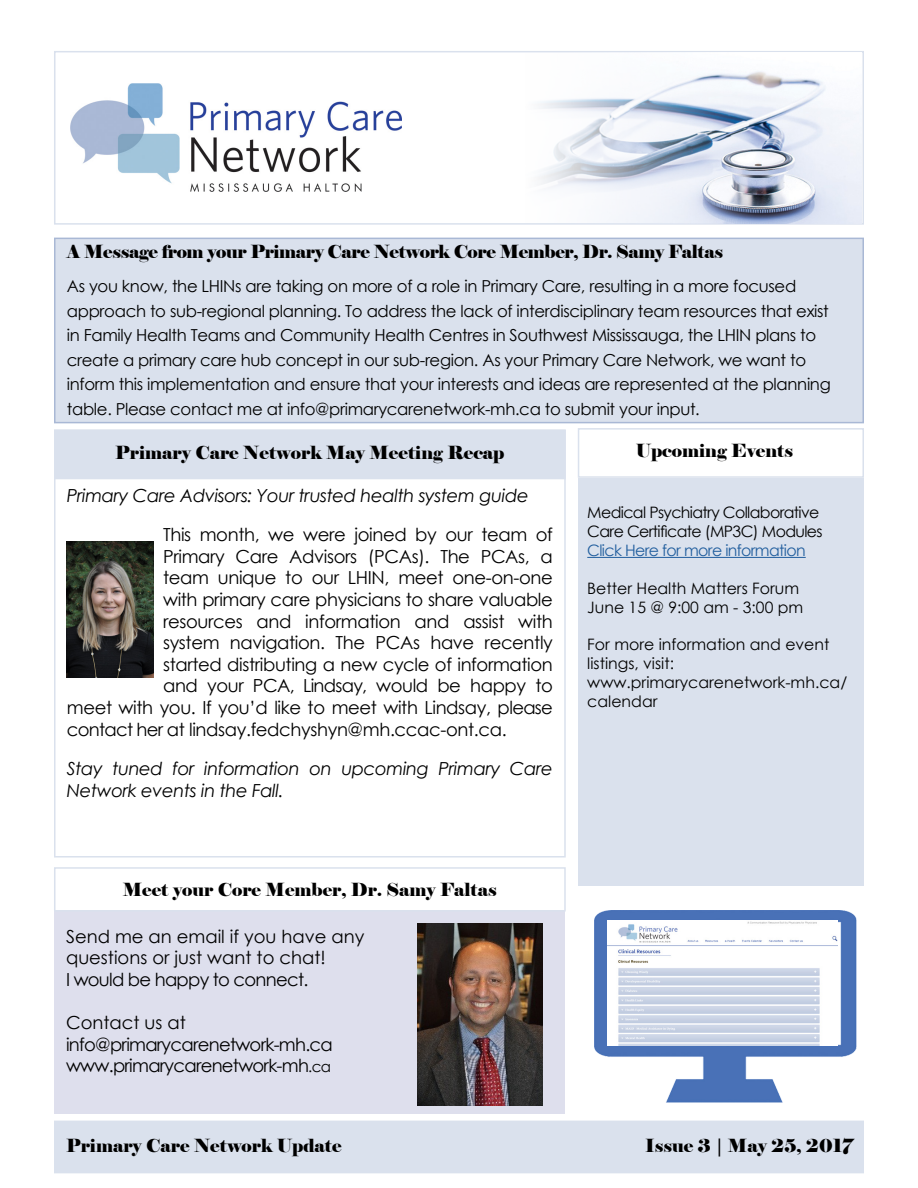
<style>
.page{position:relative;width:918px;height:1188px;background:#fff}
.page>*{position:absolute;margin:0;border:0;box-sizing:border-box;transform-origin:0 0}
.t1{font:18px "Century Gothic";letter-spacing:-.02em;color:#000}
.t2{font:18px "Elephant";color:#000}
.t3{font:italic 18px/21.6px "Century Gothic";letter-spacing:-.02em;color:#000}
.t4{font:18px/21.6px "Century Gothic";color:#000}
.t5{font:18px/21.6px "Century Gothic";letter-spacing:-.04em;color:#000}
.t6{font:18px "Elephant";letter-spacing:-.02em;color:#000}
.t7{font:16.5px/24.6px "Century Gothic";letter-spacing:-.02em;color:#000}
.t8{font:15.75px/18.9px "Century Gothic";color:#000}
.t9{font:15.75px/18.9px "Century Gothic";letter-spacing:-.04em;color:#000}
.t10{font:15.75px "Century Gothic";letter-spacing:-.04em;color:#215e9e}
.s1{font-size:15px}
</style>
<div class="page">
<div style="left:589px;top:931px;width:250px;height:119px;background:linear-gradient(to bottom,#fff,#fff)"></div>
<div style="left:54px;top:238px;width:810px;height:185px;background:#dae1ed;border:2px solid #a9b8d5"></div>
<div style="left:54px;top:51px;width:810px;height:174px;border:2px solid #dae1ed"></div>
<div style="left:54px;top:430px;width:512px;height:49px;background:#dae1ed"></div>
<div style="left:54px;top:430px;width:512px;height:428px;border:2px solid #dae1ed"></div>
<div style="left:579px;top:478px;width:285px;height:408px;background:#dae1ed"></div>
<div style="left:578px;top:428px;width:286px;height:50px;border:2px solid #dae1ed"></div>
<div style="left:54px;top:904px;width:511px;height:210px;background:#dedfed"></div>
<div style="left:54px;top:867px;width:512px;height:45px;background:#fff;border:2px solid #dae1ed"></div>
<div style="left:54px;top:1121px;width:810px;height:52px;background:#dae1ed"></div>
<hr style="left:587px;top:557px;width:219px;height:1px;background:#215e9e">
<img style="left:71px;top:84px;width:331px;height:108px">
<img style="left:526px;top:52px;width:336px;height:171px">
<img style="left:595px;top:910px;width:261px;height:193px">
<img style="left:607px;top:921px;width:230px;height:125px">
<img style="left:67px;top:542px;width:87px;height:135px">
<img style="left:418px;top:924px;width:125px;height:182px">
<p class="t6" style="left:67px;top:241px;width:658px">A Message from your Primary Care Network Core Member, Dr. Samy Faltas</p>
<p class="t7" style="left:67px;top:273px;width:765px">As you know, the LHINs are taking on more of a role in Primary Care, resulting in a more focused approach to sub-regional planning. To address the lack of interdisciplinary team resources that exist in Family Health Teams and Community Health Centres in Southwest Mississauga, the LHIN plans to create a primary care hub concept in our sub-region. As your Primary Care Network, we want to inform this implementation and ensure that your interests and ideas are represented at the planning table. Please contact me at info@primarycarenetwork-mh.ca to submit your input.</p>
<p class="t2" style="left:115px;top:441px;width:391px">Primary Care Network May Meeting Recap</p>
<p class="t3" style="left:67px;top:484px;width:463px">Primary Care Advisors: Your trusted health system guide</p>
<p class="t1" style="left:163px;top:522px;width:391px">This month, we were joined by our team of</p>
<p class="t1" style="left:163px;top:544px;width:391px">Primary Care Advisors (PCAs). The PCAs, a</p>
<p class="t1" style="left:163px;top:565px;width:391px">team unique to our LHIN, meet one-on-one</p>
<p class="t1" style="left:163px;top:587px;width:391px">with primary care physicians to share valuable</p>
<p class="t1" style="left:163px;top:608px;width:391px">resources and information and assist with</p>
<p class="t1" style="left:163px;top:630px;width:391px">system navigation. The PCAs have recently</p>
<p class="t1" style="left:163px;top:652px;width:391px">started distributing a new cycle of information</p>
<p class="t1" style="left:163px;top:673px;width:391px">and your PCA, Lindsay, would be happy to</p>
<p class="t1" style="left:67px;top:695px;width:488px">meet with you. If you’d like to meet with Lindsay, please</p>
<p class="t1" style="left:67px;top:716px;width:441px">contact her at lindsay.fedchyshyn@mh.ccac-ont.ca.</p>
<p class="t3" style="left:67px;top:758px;width:488px">Stay tuned for information on upcoming Primary Care<br>Network events in the Fall.</p>
<p class="t2" style="left:123px;top:878px;width:376px">Meet your Core Member, Dr. Samy Faltas</p>
<p class="t4" style="left:66px;top:925px;width:300px">Send me an email if you have any questions or just want to chat!<br>I would be happy to connect.</p>
<p class="t5" style="left:66px;top:1012px;width:268px">Contact us at info@primarycarenetwork-mh.ca www.primarycarenetwork-mh<span class="s1">.ca</span></p>
<p class="t2" style="left:636px;top:440px;width:159px">Upcoming Events</p>
<p class="t9" style="left:587px;top:503px;width:237px">Medical Psychiatry Collaborative<br>Care Certificate (MP3C) Modules</p>
<p class="t10" style="left:587px;top:539px;width:220px">Click Here for more information</p>
<p class="t8" style="left:587px;top:578px;width:218px">Better Health Matters Forum<br>June 15 @ 9:00 am - 3:00 pm</p>
<p class="t8" style="left:587px;top:635px;width:261px">For more information and event listings, visit: www.primarycarenetwork-mh.ca/ calendar</p>
<p class="t2" style="left:66px;top:1134px;width:277px">Primary Care Network Update</p>
<p class="t2" style="left:645px;top:1134px;width:210px">Issue 3 | May 25, 2017</p>
</div>
